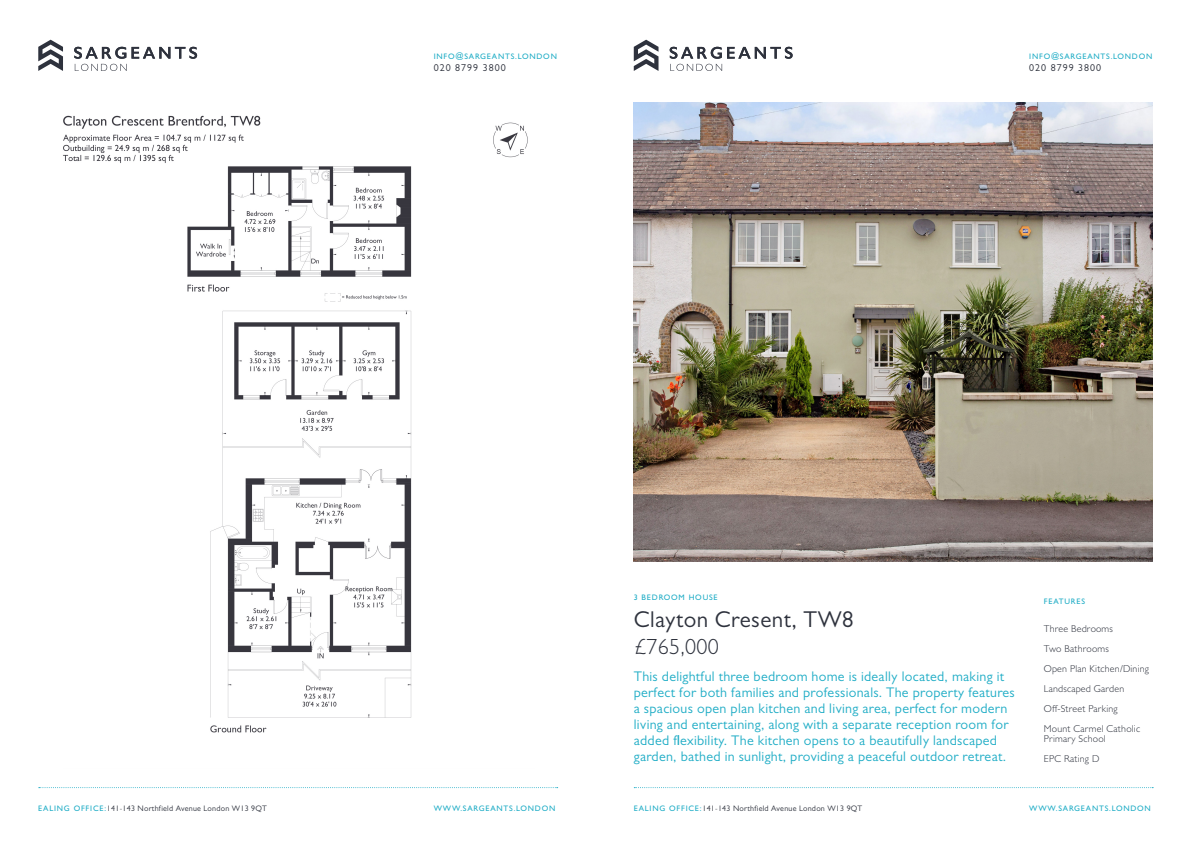
<style>
.page{position:relative;width:1191px;height:842px;background:#fff}
.page>*{position:absolute;margin:0;border:0;box-sizing:border-box;transform-origin:0 0}
.t1{font:23px "Gill Sans MT Pro";letter-spacing:.02em;color:#2e323d}
.t2{font:300 22px "Gill Sans MT Std";letter-spacing:.02em;color:#2e323d}
.t3{font:14px/16px "Gill Sans MT Pro";letter-spacing:.02em;color:#20adc6}
.t4{font:300 10px/10px "Gill Sans MT Std";letter-spacing:.02em;color:#2e323d}
.t5{font:10px "Gill Sans MT Pro";letter-spacing:.1em;color:#2e323d}
.t6{font:500 8px "Gill Sans MT Std";letter-spacing:.1em;color:#20adc6}
.t7{font:8px "Gill Sans MT Pro";letter-spacing:.03em;color:#2e323d}
.s1{font-family:"Gill Sans MT Std";font-weight:500;color:#20adc6}
</style>
<div class="page">
<svg style="left:634px;top:40px;width:24px;height:31px"></svg>
<svg style="left:669px;top:47px;width:123px;height:24px"></svg>
<svg style="left:634px;top:787px;width:519px;height:1px"></svg>
<svg style="left:38px;top:40px;width:25px;height:31px"></svg>
<svg style="left:74px;top:47px;width:123px;height:24px"></svg>
<svg style="left:39px;top:787px;width:519px;height:1px"></svg>
<img style="left:634px;top:102px;width:518px;height:459px">
<img style="left:63px;top:115px;width:465px;height:618px">
<p class="t6" style="left:434px;top:51px;width:125px">INFO@SARGEANTS.LONDON</p>
<p class="t5" style="left:434px;top:61px;width:73px">020 8799 3800</p>
<p class="t6" style="left:1029px;top:51px;width:125px">INFO@SARGEANTS.LONDON</p>
<p class="t5" style="left:1029px;top:61px;width:73px">020 8799 3800</p>
<p class="t7" style="left:38px;top:803px;width:230px"><span class="s1">EALING OFFICE:</span>141-143 Northfield Avenue London W13 9QT</p>
<p class="t6" style="left:634px;top:592px;width:85px">3 BEDROOM HOUSE</p>
<p class="t1" style="left:634px;top:606px;width:221px">Clayton Cresent, TW8</p>
<p class="t2" style="left:634px;top:633px;width:87px">£765,000</p>
<p class="t3" style="left:634px;top:668px;width:382px">This delightful three bedroom home is ideally located, making it perfect for both families and professionals. The property features a spacious open plan kitchen and living area, perfect for modern living and entertaining, along with a separate reception room for added flexibility. The kitchen opens to a beautifully landscaped garden, bathed in sunlight, providing a peaceful outdoor retreat.</p>
<p class="t6" style="left:1044px;top:597px;width:43px">FEATURES</p>
<p class="t4" style="left:1044px;top:624px;width:71px">Three Bedrooms</p>
<p class="t4" style="left:1044px;top:644px;width:67px">Two Bathrooms</p>
<p class="t4" style="left:1044px;top:664px;width:107px">Open Plan Kitchen/Dining</p>
<p class="t4" style="left:1044px;top:684px;width:82px">Landscaped Garden</p>
<p class="t4" style="left:1044px;top:704px;width:75px">Off-Street Parking</p>
<p class="t4" style="left:1044px;top:724px;width:98px">Mount Carmel Catholic<br>Primary School</p>
<p class="t4" style="left:1044px;top:754px;width:57px">EPC Rating D</p>
<p class="t6" style="left:434px;top:803px;width:123px">WWW.SARGEANTS.LONDON</p>
<p class="t7" style="left:634px;top:803px;width:230px"><span class="s1">EALING OFFICE:</span>141-143 Northfield Avenue London W13 9QT</p>
<p class="t6" style="left:1029px;top:803px;width:123px">WWW.SARGEANTS.LONDON</p>
</div>
